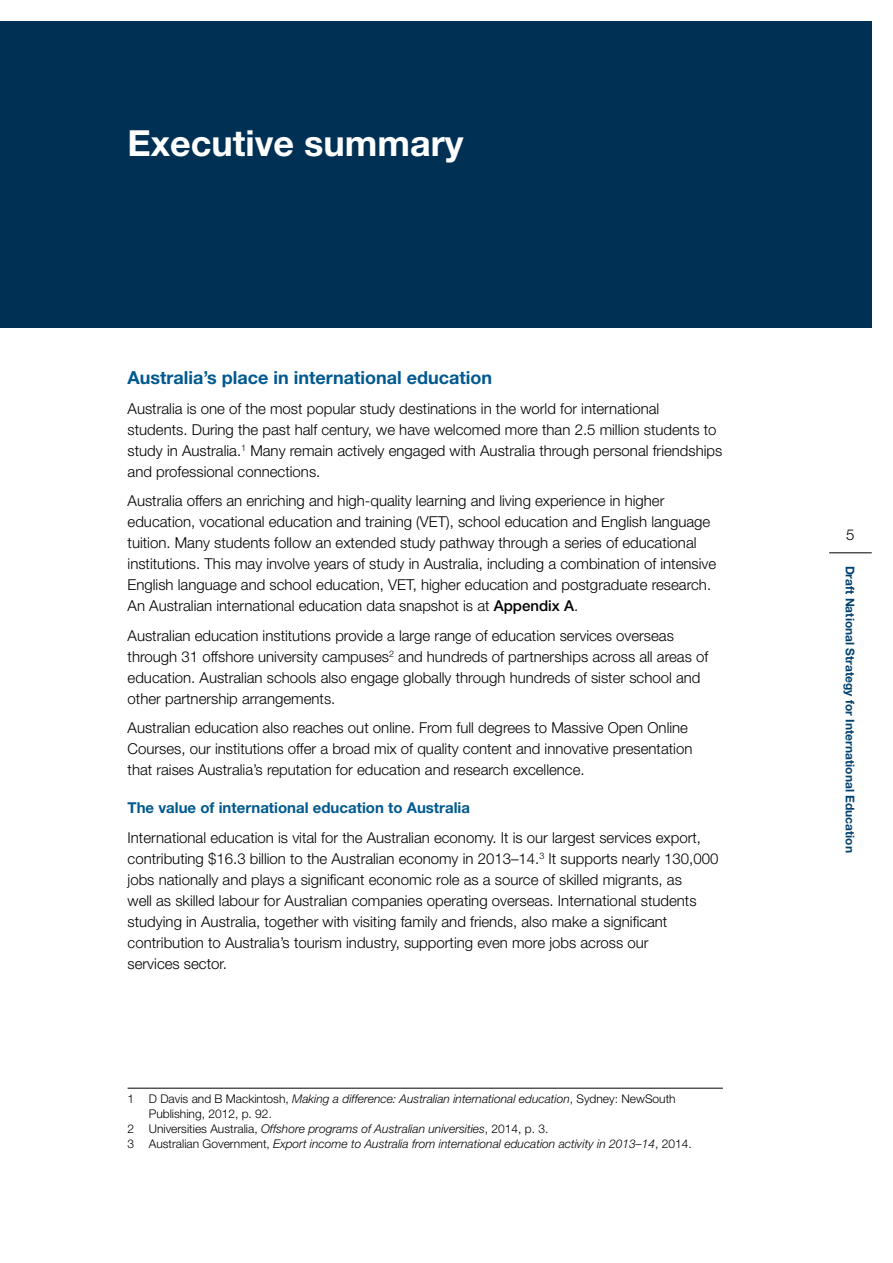
<style>
.page{position:relative;width:893px;height:1263px;background:#fff}
.page>*{position:absolute;margin:0;border:0;box-sizing:border-box;transform-origin:0 0}
.t1{font:700 36px "Helvetica Neue";color:#fff}
.t2{font:700 18px "Helvetica Neue";color:#005990}
.t3{font:300 15px/21px "Helvetica Neue LT Std";color:#000}
.t4{font:700 15px "Helvetica Neue";color:#005990}
.t5{font:300 15px "Helvetica Neue";color:#000}
.t6{font:italic 300 12px "Helvetica Neue LT Std";color:#000}
.t7{font:700 12px "Helvetica Neue";color:#004170}
.t8{font:300 12px "Helvetica Neue LT Std";color:#000}
.s1{font-family:"Helvetica Neue";font-weight:500}
.s2{font-style:normal}
</style>
<div class="page">
<hr style="left:829px;top:553px;width:43px;height:1px;background:#000">
<hr style="left:128px;top:1088px;width:595px;height:1px;background:#000">
<div style="left:0;top:21px;width:872px;height:306px;background:#003154"></div>
<h1 class="t1" style="left:128px;top:121px;width:337px">Executive summary</h1>
<p class="t2" style="left:128px;top:366px;width:366px">Australia’s place in international education</p>
<p class="t3" style="left:128px;top:397px;width:596px">Australia is one of the most popular study destinations in the world for international students. During the past half century, we have welcomed more than 2.5 million students to study in Australia.<sup>1</sup> Many remain actively engaged with Australia through personal friendships and professional connections.</p>
<p class="t3" style="left:128px;top:490px;width:590px">Australia offers an enriching and high-quality learning and living experience in higher education, vocational education and training (VET), school education and English language tuition. Many students follow an extended study pathway through a series of educational institutions. This may involve years of study in Australia, including a combination of intensive English language and school education, VET, higher education and postgraduate research.<br>An Australian international education data snapshot is at <span class="s1">Appendix A</span>.</p>
<p class="t3" style="left:128px;top:624px;width:582px">Australian education institutions provide a large range of education services overseas through 31 offshore university campuses<sup>2</sup> and hundreds of partnerships across all areas of education. Australian schools also engage globally through hundreds of sister school and other partnership arrangements.</p>
<p class="t3" style="left:128px;top:717px;width:566px">Australian education also reaches out online. From full degrees to Massive Open Online<br>Courses, our institutions offer a broad mix of quality content and innovative presentation that raises Australia’s reputation for education and research excellence.</p>
<p class="t4" style="left:128px;top:798px;width:344px">The value of international education to Australia</p>
<p class="t3" style="left:128px;top:826px;width:592px">International education is vital for the Australian economy. It is our largest services export, contributing $16.3 billion to the Australian economy in 2013–14.<sup>3</sup> It supports nearly 130,000 jobs nationally and plays a significant economic role as a source of skilled migrants, as<br>well as skilled labour for Australian companies operating overseas. International students studying in Australia, together with visiting family and friends, also make a significant contribution to Australia’s tourism industry, supporting even more jobs across our<br>services sector.</p>
<p class="t6" style="left:128px;top:1092px;width:550px"><span class="s2">1 D Davis and B Mackintosh,</span> Making a difference: Australian international education<span class="s2">, Sydney: NewSouth</span></p>
<p class="t8" style="left:149px;top:1106px;width:125px">Publishing, 2012, p. 92.</p>
<p class="t6" style="left:128px;top:1122px;width:422px"><span class="s2">2 Universities Australia,</span> Offshore programs of Australian universities<span class="s2">, 2014, p. 3.</span></p>
<p class="t6" style="left:128px;top:1137px;width:566px"><span class="s2">3 Australian Government,</span> Export income to Australia from international education activity in 2013–14<span class="s2">, 2014.</span></p>
<p class="t5" style="left:846px;top:525px;width:10px">5</p>
<p class="t7" style="left:857px;top:566px;width:289px;rotate:90deg">Draft National Strategy for International Education</p>
</div>
